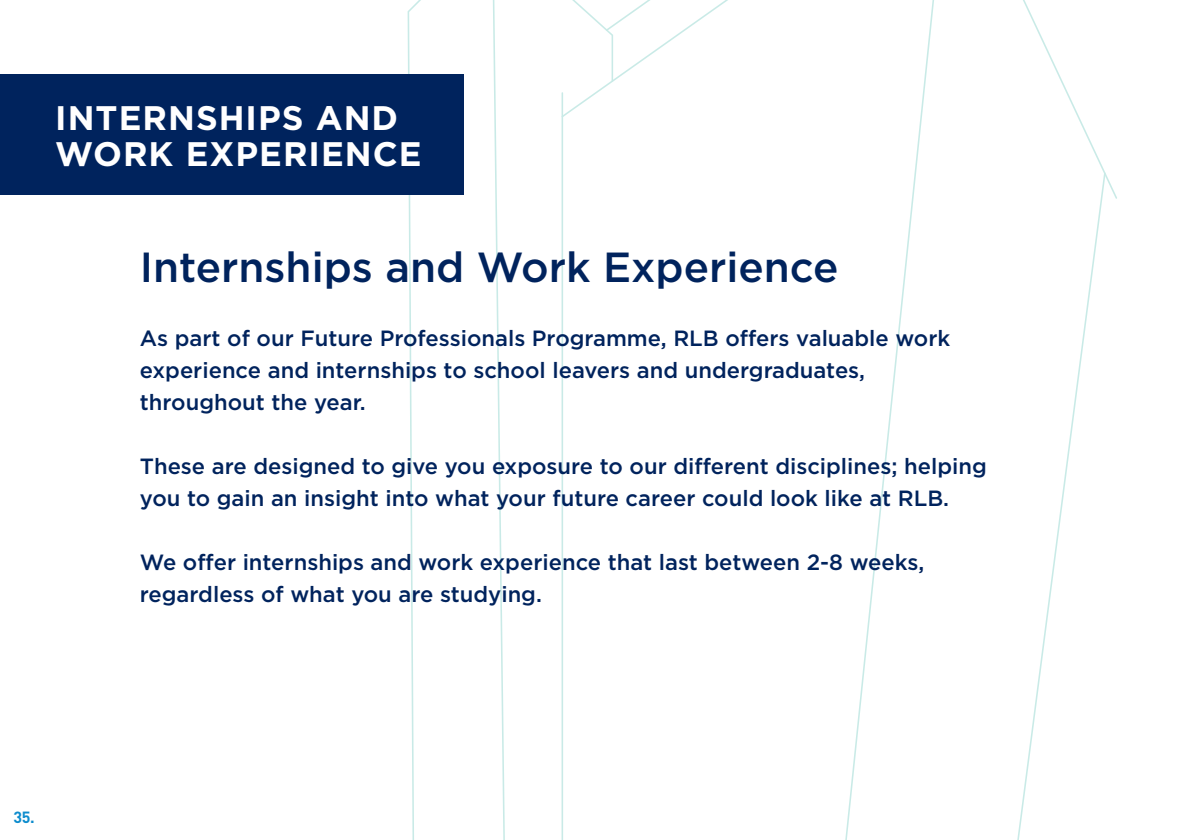
<style>
.page{position:relative;width:1191px;height:840px;background:#fff}
.page>*{position:absolute;margin:0;border:0;box-sizing:border-box;transform-origin:0 0}
.t1{font:500 42px "Gotham";color:#00235d}
.t2{font:700 34px/36px "Gotham";letter-spacing:.03em;color:#fff}
.t3{font:500 22px/32px "Gotham";color:#00235d}
.t4{font:700 16px "DINOT";color:#0d8ccd}
</style>
<div class="page">
<svg style="left:845px;top:0;width:89px;height:839px"></svg>
<svg style="left:1023px;top:0;width:94px;height:199px"></svg>
<svg style="left:1017px;top:172px;width:88px;height:667px"></svg>
<svg style="left:572px;top:0;width:309px;height:82px"></svg>
<svg style="left:561px;top:92px;width:2px;height:747px"></svg>
<svg style="left:407px;top:0;width:98px;height:839px"></svg>
<div style="left:0;top:74px;width:463px;height:120px;background:#00235d"></div>
<h2 class="t2" style="left:55px;top:101px;width:368px">INTERNSHIPS AND<br>WORK EXPERIENCE</h2>
<h1 class="t1" style="left:140px;top:248px;width:700px">Internships and Work Experience</h1>
<p class="t3" style="left:140px;top:323px;width:812px">As part of our Future Professionals Programme, RLB offers valuable work experience and internships to school leavers and undergraduates, throughout the year.</p>
<p class="t3" style="left:140px;top:451px;width:848px">These are designed to give you exposure to our different disciplines; helping you to gain an insight into what your future career could look like at RLB.</p>
<p class="t3" style="left:140px;top:547px;width:786px">We offer internships and work experience that last between 2-8 weeks, regardless of what you are studying.</p>
<p class="t4" style="left:14px;top:807px;width:22px">35.</p>
</div>
